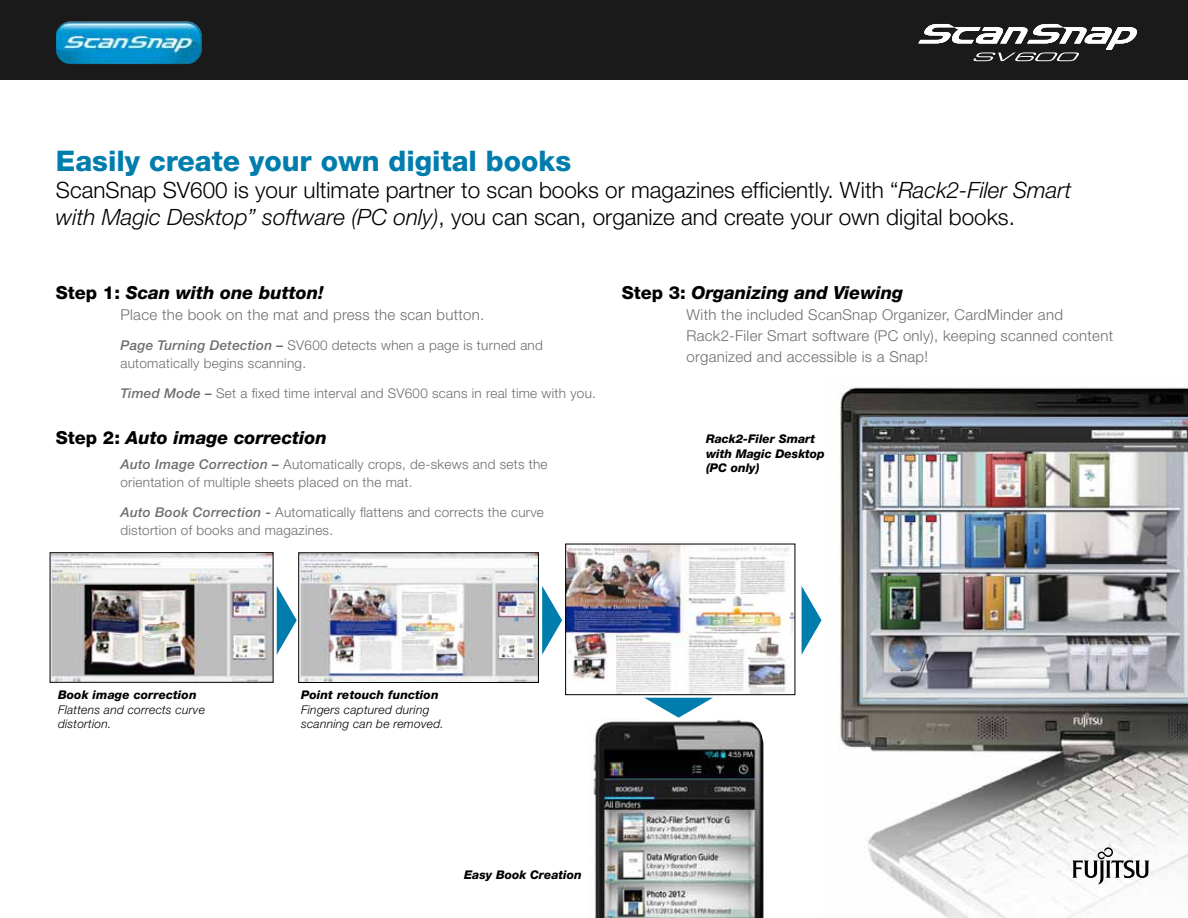
<style>
.page{position:relative;width:1188px;height:918px;background:#fff}
.page>*{position:absolute;margin:0;border:0;box-sizing:border-box;transform-origin:0 0}
.t1{font:800 28.35px "Helvetica Neue";color:#007dad}
.t2{font:300 22.5px/27px "Helvetica Neue";color:#000}
.t3{font:italic 800 18px "Helvetica Neue";color:#000}
.t4{font:300 15px/21px "Helvetica Neue";letter-spacing:.02em;color:#6d6e71}
.t5{font:300 13.5px/18px "Helvetica Neue";letter-spacing:.02em;color:#6d6e71}
.t6{font:italic 800 12px/14.4px "Helvetica Neue";color:#000}
.t7{font:italic 300 12px/14.4px "Helvetica Neue";letter-spacing:.02em;color:#000}
.s1{font-style:italic}
.s2{font-style:normal}
.s3{font-weight:500;font-style:italic}
</style>
<div class="page">
<div style="left:0;top:0;width:1188px;height:80px;background:#1a1a1a"></div>
<img style="left:838px;top:387px;width:350px;height:531px">
<img style="left:56px;top:21px;width:145px;height:43px">
<img style="left:52px;top:554px;width:219px;height:127px">
<div style="left:50px;top:552px;width:223px;height:131px;border:1px solid #000"></div>
<img style="left:300px;top:555px;width:237px;height:126px">
<div style="left:298px;top:553px;width:241px;height:130px;border:1px solid #000"></div>
<img style="left:567px;top:546px;width:226px;height:147px">
<div style="left:565px;top:544px;width:230px;height:151px;border:1px solid #000"></div>
<svg style="left:277px;top:586px;width:20px;height:68px"></svg>
<svg style="left:542px;top:586px;width:20px;height:69px"></svg>
<svg style="left:802px;top:586px;width:20px;height:68px"></svg>
<svg style="left:645px;top:698px;width:68px;height:20px"></svg>
<svg style="left:1072px;top:847px;width:77px;height:37px"></svg>
<img style="left:593px;top:720px;width:170px;height:198px">
<svg style="left:918px;top:24px;width:219px;height:37px"></svg>
<h1 class="t1" style="left:56px;top:144px;width:517px">Easily create your own digital books</h1>
<h2 class="t2" style="left:56px;top:176px;width:1017px">ScanSnap SV600 is your ultimate partner to scan books or magazines efficiently. With “<span class="s1">Rack2-Filer Smart with Magic Desktop” software (PC only)</span>, you can scan, organize and create your own digital books.</h2>
<h3 class="t3" style="left:56px;top:282px;width:269px"><span class="s2">Step 1:</span> Scan with one button!</h3>
<p class="t4" style="left:120px;top:304px;width:366px">Place the book on the mat and press the scan button.</p>
<p class="t5" style="left:120px;top:336px;width:424px"><span class="s3">Page Turning Detection –</span> SV600 detects when a page is turned and automatically begins scanning.</p>
<p class="t5" style="left:120px;top:384px;width:477px"><span class="s3">Timed Mode –</span> Set a fixed time interval and SV600 scans in real time with you.</p>
<h3 class="t3" style="left:56px;top:427px;width:272px"><span class="s2">Step 2:</span> Auto image correction</h3>
<p class="t5" style="left:120px;top:455px;width:429px"><span class="s3">Auto Image Correction –</span> Automatically crops, de-skews and sets the orientation of multiple sheets placed on the mat.</p>
<p class="t5" style="left:120px;top:503px;width:425px"><span class="s3">Auto Book Correction -</span> Automatically flattens and corrects the curve distortion of books and magazines.</p>
<h3 class="t3" style="left:622px;top:282px;width:283px"><span class="s2">Step 3:</span> Organizing and Viewing</h3>
<p class="t4" style="left:686px;top:304px;width:428px">With the included ScanSnap Organizer, CardMinder and<br>Rack2-Filer Smart software (PC only), keeping scanned content organized and accessible is a Snap!</p>
<p class="t6" style="left:706px;top:432px;width:120px">Rack2-Filer Smart with Magic Desktop (PC only)</p>
<p class="t6" style="left:58px;top:688px;width:140px">Book image correction</p>
<p class="t7" style="left:58px;top:702px;width:148px">Flattens and corrects curve distortion.</p>
<p class="t6" style="left:301px;top:688px;width:139px">Point retouch function</p>
<p class="t7" style="left:301px;top:702px;width:144px">Fingers captured during scanning can be removed.</p>
<p class="t6" style="left:464px;top:867px;width:119px">Easy Book Creation</p>
</div>
